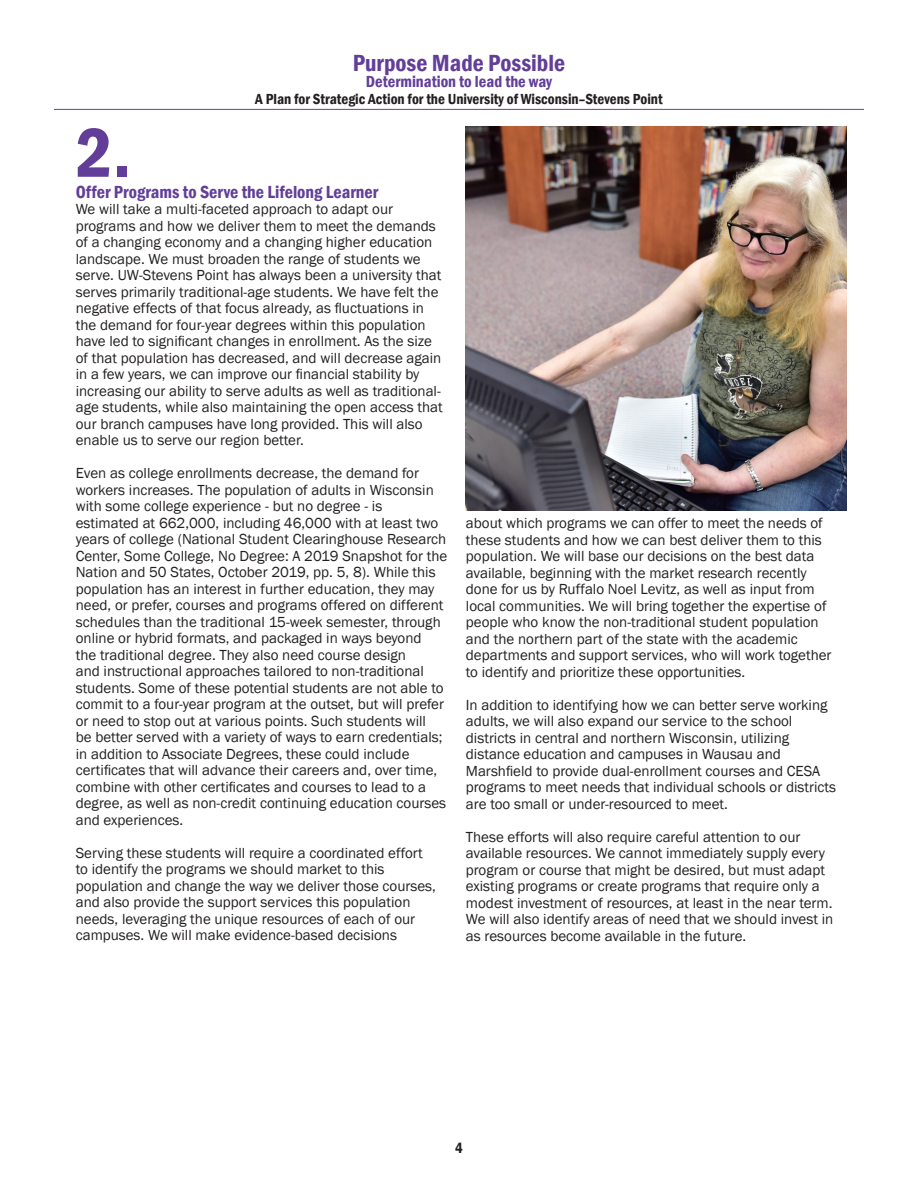
<style>
.page{position:relative;width:918px;height:1188px;background:#fff}
.page>*{position:absolute;margin:0;border:0;box-sizing:border-box;transform-origin:0 0}
.purplehead{font:600 condensed 72px "Franklin Gothic";color:#623e99}
.purplehead-2{font:600 condensed 24px "Franklin Gothic";color:#623e99}
.purplehead-3{font:600 condensed 18px "Franklin Gothic";color:#623e99}
.t1{font:600 condensed 16.5px "Franklin Gothic";color:#623e99}
.t2{font:15px/16.5px "Franklin Gothic";color:#231f20}
.purplehead-4{font:600 condensed 15px "Franklin Gothic";color:#231f20}
</style>
<div class="page">
<img style="left:466px;top:126px;width:380px;height:385px">
<p class="purplehead-2" style="left:353px;top:47px;width:214px">Purpose Made Possible</p>
<p class="t1" style="left:366px;top:71px;width:188px">Determination to lead the way</p>
<p class="purplehead-4" style="left:255px;top:89px;width:409px">A Plan for Strategic Action for the University of Wisconsin–Stevens Point</p>
<p class="purplehead" style="left:76px;top:105px;width:57px">2.</p>
<p class="purplehead-3" style="left:76px;top:180px;width:304px">Offer Programs to Serve the Lifelong Learner</p>
<p class="t2" style="left:76px;top:201px;width:369px">We will take a multi-faceted approach to adapt our programs and how we deliver them to meet the demands of a changing economy and a changing higher education landscape. We must broaden the range of students we serve. UW-Stevens Point has always been a university that serves primarily traditional-age students. We have felt the negative effects of that focus already, as fluctuations in the demand for four-year degrees within this population have led to significant changes in enrollment. As the size of that population has decreased, and will decrease again in a few years, we can improve our financial stability by increasing our ability to serve adults as well as traditional&shy;age students, while also maintaining the open access that our branch campuses have long provided. This will also enable us to serve our region better.</p>
<p class="t2" style="left:76px;top:465px;width:373px">Even as college enrollments decrease, the demand for workers increases. The population of adults in Wisconsin with some college experience - but no degree - is estimated at 662,000, including 46,000 with at least two years of college (National Student Clearinghouse Research Center, Some College, No Degree: A 2019 Snapshot for the Nation and 50 States, October 2019, pp. 5, 8). While this population has an interest in further education, they may need, or prefer, courses and programs offered on different schedules than the traditional 15-week semester, through online or hybrid formats, and packaged in ways beyond<br>the traditional degree. They also need course design<br>and instructional approaches tailored to non-traditional students. Some of these potential students are not able to commit to a four-year program at the outset, but will prefer or need to stop out at various points. Such students will<br>be better served with a variety of ways to earn credentials; in addition to Associate Degrees, these could include certificates that will advance their careers and, over time, combine with other certificates and courses to lead to a degree, as well as non-credit continuing education courses and experiences.</p>
<p class="t2" style="left:76px;top:845px;width:362px">Serving these students will require a coordinated effort to identify the programs we should market to this population and change the way we deliver those courses, and also provide the support services this population needs, leveraging the unique resources of each of our campuses. We will make evidence-based decisions</p>
<p class="t2" style="left:466px;top:515px;width:367px">about which programs we can offer to meet the needs of these students and how we can best deliver them to this population. We will base our decisions on the best data available, beginning with the market research recently done for us by Ruffalo Noel Levitz, as well as input from local communities. We will bring together the expertise of people who know the non-traditional student population and the northern part of the state with the academic departments and support services, who will work together to identify and prioritize these opportunities.</p>
<p class="t2" style="left:466px;top:697px;width:372px">In addition to identifying how we can better serve working adults, we will also expand our service to the school districts in central and northern Wisconsin, utilizing distance education and campuses in Wausau and Marshfield to provide dual-enrollment courses and CESA programs to meet needs that individual schools or districts are too small or under-resourced to meet.</p>
<p class="t2" style="left:466px;top:829px;width:369px">These efforts will also require careful attention to our available resources. We cannot immediately supply every program or course that might be desired, but must adapt existing programs or create programs that require only a modest investment of resources, at least in the near term.<br>We will also identify areas of need that we should invest in as resources become available in the future.</p>
<p class="purplehead-4" style="left:455px;top:1138px;width:9px">4</p>
</div>
